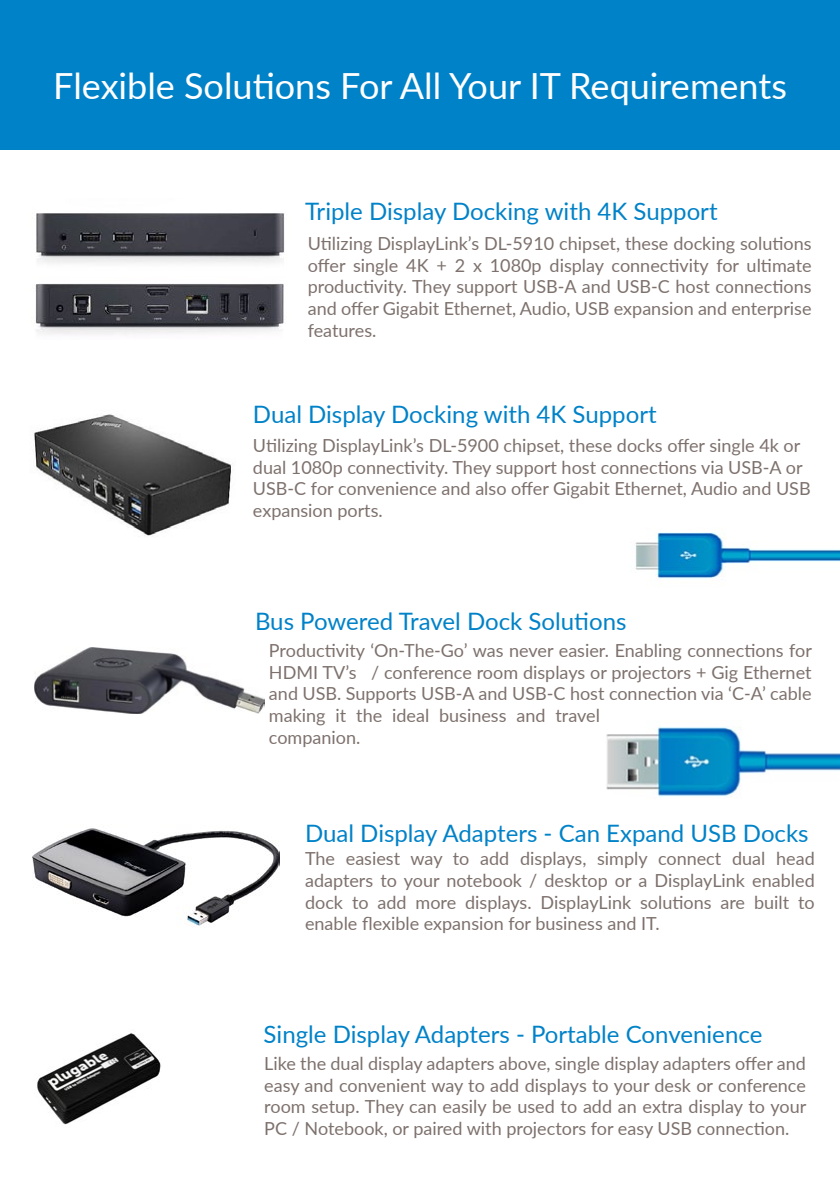
<style>
.page{position:relative;width:840px;height:1191px;background:#fff}
.page>*{position:absolute;margin:0;border:0;box-sizing:border-box;transform-origin:0 0}
.t1{font:36px "Lato";color:#fff}
.t2{font:24px "Lato";color:#0082c8}
.t3{font:18px/21.6px "Lato";color:#7d716d;text-align:justify}
</style>
<div class="page">
<img style="left:606px;top:726px;width:233px;height:71px">
<div style="left:0;top:0;width:839px;height:149px;background:#0082c8"></div>
<img style="left:32px;top:828px;width:247px;height:99px">
<img style="left:34px;top:647px;width:230px;height:66px">
<img style="left:35px;top:213px;width:250px;height:122px">
<img style="left:37px;top:1033px;width:124px;height:92px">
<img style="left:34px;top:414px;width:197px;height:123px">
<img style="left:635px;top:532px;width:204px;height:48px">
<h1 class="t1" style="left:53px;top:60px;width:734px">Flexible Solutions For All Your IT Requirements</h1>
<h2 class="t2" style="left:305px;top:194px;width:414px">Triple Display Docking with 4K Support</h2>
<p class="t3" style="left:307px;top:232px;width:505px">Utilizing DisplayLink’s DL-5910 chipset, these docking solutions offer single 4K + 2 x 1080p display connectivity for ultimate productivity. They support USB-A and USB-C host connections and offer Gigabit Ethernet, Audio, USB expansion and enterprise features.</p>
<h2 class="t2" style="left:253px;top:397px;width:405px">Dual Display Docking with 4K Support</h2>
<p class="t3" style="left:253px;top:434px;width:559px;text-align:left">Utilizing DisplayLink’s DL-5900 chipset, these docks offer single 4k or dual 1080p connectivity. They support host connections via USB-A or USB-C for convenience and also offer Gigabit Ethernet, Audio and USB expansion ports.</p>
<h2 class="t2" style="left:255px;top:604px;width:373px">Bus Powered Travel Dock Solutions</h2>
<p class="t3" style="left:269px;top:639px;width:544px;text-align:left">Productivity ‘On-The-Go’ was never easier. Enabling connections for HDMI TV’s / conference room displays or projectors + Gig Ethernet and USB. Supports USB-A and USB-C host connection via ‘C-A’ cable making it the ideal business and travel<br>companion.</p>
<h2 class="t2" style="left:305px;top:815px;width:505px">Dual Display Adapters - Can Expand USB Docks</h2>
<p class="t3" style="left:305px;top:847px;width:511px">The easiest way to add displays, simply connect dual head adapters to your notebook / desktop or a DisplayLink enabled dock to add more displays. DisplayLink solutions are built to enable flexible expansion for business and IT.</p>
<h2 class="t2" style="left:263px;top:1017px;width:500px">Single Display Adapters - Portable Convenience</h2>
<p class="t3" style="left:264px;top:1051px;width:543px">Like the dual display adapters above, single display adapters offer and easy and convenient way to add displays to your desk or conference room setup. They can easily be used to add an extra display to your PC / Notebook, or paired with projectors for easy USB connection.</p>
</div>
